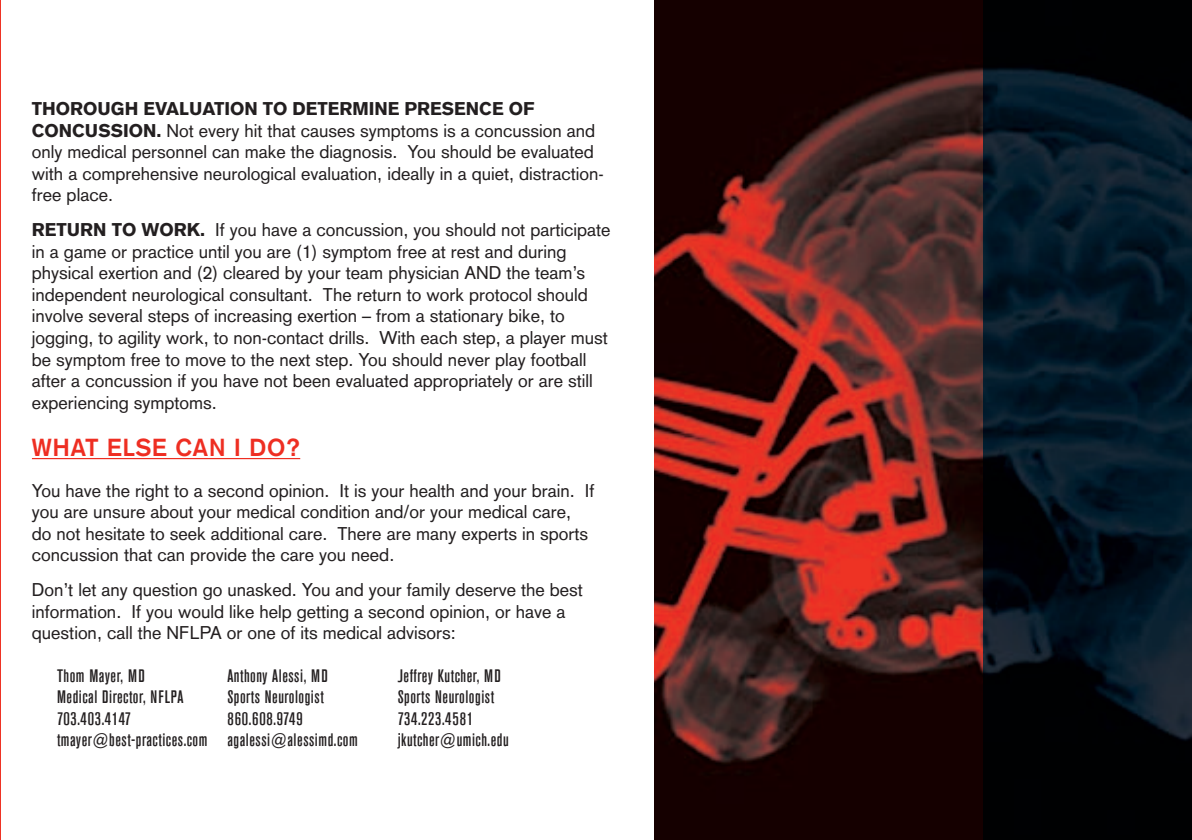
<style>
.page{position:relative;width:1192px;height:840px;background:#fff}
.page>*{position:absolute;margin:0;border:0;box-sizing:border-box;transform-origin:0 0}
.t1{font:700 24px "Akzidenz Grotesk";letter-spacing:.04em;color:#ee2e22}
.t2{font:18px/21.6px "Akzidenz Grotesk";color:#231f20}
.t3{font:500 condensed 18px/21.6px "Akzidenz Grotesk BE";letter-spacing:.03em;color:#231f20}
.s1{font-weight:900}
</style>
<div class="page">
<hr style="left:0;top:0;width:1px;height:840px;background:#ee3324">
<hr style="left:654px;top:839px;width:328px;height:1px;background:#000">
<img style="left:654px;top:0;width:537px;height:839px">
<hr style="left:982px;top:0;width:209px;height:1px;background:#000">
<hr style="left:982px;top:839px;width:209px;height:1px;background:#000">
<hr style="left:32px;top:458px;width:268px;height:1px;background:#ee2e22">
<p class="t2" style="left:32px;top:98px;width:573px"><span class="s1">THOROUGH EVALUATION TO DETERMINE PRESENCE OF CONCUSSION.</span> Not every hit that causes symptoms is a concussion and only medical personnel can make the diagnosis. You should be evaluated with a comprehensive neurological evaluation, ideally in a quiet, distraction&shy;free place.</p>
<p class="t2" style="left:32px;top:219px;width:580px"><span class="s1">RETURN TO WORK.</span> If you have a concussion, you should not participate in a game or practice until you are (1) symptom free at rest and during physical exertion and (2) cleared by your team physician AND the team’s independent neurological consultant. The return to work protocol should involve several steps of increasing exertion – from a stationary bike, to jogging, to agility work, to non-contact drills. With each step, a player must be symptom free to move to the next step. You should never play football after a concussion if you have not been evaluated appropriately or are still experiencing symptoms.</p>
<h1 class="t1" style="left:32px;top:433px;width:270px">WHAT ELSE CAN I DO?</h1>
<p class="t2" style="left:32px;top:479px;width:564px">You have the right to a second opinion. It is your health and your brain. If you are unsure about your medical condition and/or your medical care, do not hesitate to seek additional care. There are many experts in sports concussion that can provide the care you need.</p>
<p class="t2" style="left:32px;top:579px;width:552px">Don’t let any question go unasked. You and your family deserve the best information. If you would like help getting a second opinion, or have a question, call the NFLPA or one of its medical advisors:</p>
<p class="t3" style="left:57px;top:665px;width:152px">Thom Mayer, MD<br>Medical Director, NFLPA<br>703.403.4147 tmayer@best-practices.com</p>
<p class="t3" style="left:227px;top:665px;width:132px">Anthony Alessi, MD<br>Sports Neurologist<br>860.608.9749 agalessi@alessimd.com</p>
<p class="t3" style="left:397px;top:665px;width:112px">Jeffrey Kutcher, MD<br>Sports Neurologist<br>734.223.4581 jkutcher@umich.edu</p>
</div>
